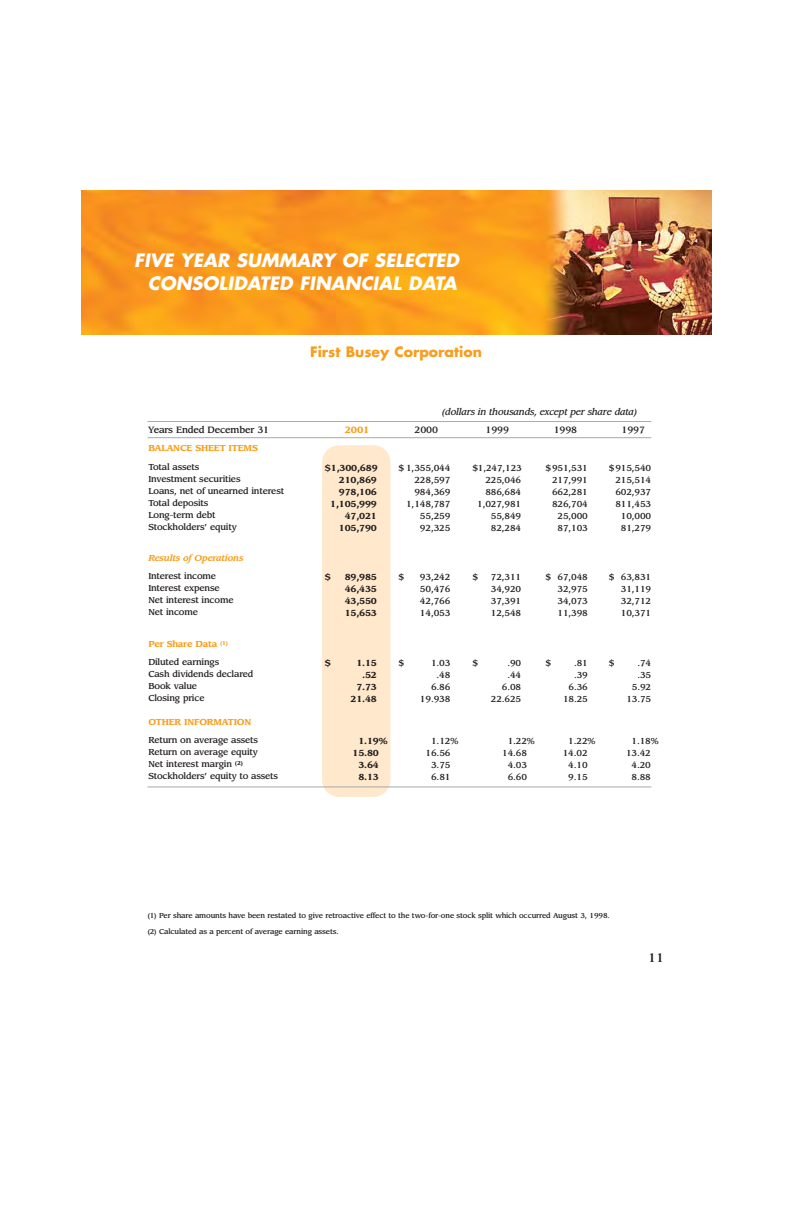
<style>
.page{position:relative;width:792px;height:1224px;background:#fff}
.page>*{position:absolute;margin:0;border:0;box-sizing:border-box;transform-origin:0 0}
.t1{font:italic 700 18px/23.5px "Futura";color:#fff;text-align:right}
.t2{font:700 14px "Futura";color:#f99d1c}
.t3{font:500 12px "Leawood";color:#231f20}
.t4{font:italic 500 9px "Leawood";letter-spacing:-.02em;color:#231f20}
.t5{font:500 9px "Leawood";letter-spacing:-.02em;color:#231f20}
.t6{font:700 9px "Leawood";color:#f99d1c}
.t7{font:500 8.6px/12px "Leawood";letter-spacing:-.02em;color:#231f20;text-align:right}
.t8{font:700 8.6px/12px "Leawood";letter-spacing:-.02em;color:#231f20;text-align:right}
.t9{font:500 8.5px/12px "Leawood";letter-spacing:-.02em;color:#231f20;text-align:right}
.t10{font:700 8.5px "Leawood";letter-spacing:-.02em;color:#f99d1c}
.t11{font:italic 700 8.5px "Leawood";letter-spacing:-.02em;color:#f99d1c}
.t12{font:500 7px "Leawood";letter-spacing:-.02em;color:#231f20}
.s1{font-weight:700;color:#f99d1c}
</style>
<div class="page">
<div style="left:322px;top:445px;width:68px;height:352px;background:#ffe8cb;border-radius:17px"></div>
<img style="left:81px;top:190px;width:631px;height:145px">
<hr style="left:147px;top:421px;width:504px;height:1px;background:#a7a9ac">
<hr style="left:147px;top:437px;width:504px;height:1px;background:#a7a9ac">
<hr style="left:147px;top:786px;width:504px;height:1px;background:#a7a9ac">
<h1 class="t1" style="left:134px;top:250px;width:326px">FIVE YEAR SUMMARY OF SELECTED<br>CONSOLIDATED FINANCIAL DATA</h1>
<h2 class="t2" style="left:310px;top:345px;width:173px">First Busey Corporation</h2>
<p class="t4" style="left:442px;top:408px;width:197px">(dollars in thousands, except per share data)</p>
<p class="t5" style="left:148px;top:425px;width:122px">Years Ended December 31</p>
<p class="t6" style="left:345px;top:425px;width:26px">2001</p>
<p class="t5" style="left:415px;top:425px;width:25px">2000</p>
<p class="t5" style="left:486px;top:425px;width:25px">1999</p>
<p class="t5" style="left:554px;top:425px;width:25px">1998</p>
<p class="t5" style="left:622px;top:425px;width:25px">1997</p>
<p class="t10" style="left:148px;top:445px;width:111px">BALANCE SHEET ITEMS</p>
<p class="t9" style="left:148px;top:462px;width:137px;text-align:left">Total assets<br>Investment securities<br>Loans, net of unearned interest<br>Total deposits<br>Long-term debt<br>Stockholders’ equity</p>
<p class="t11" style="left:148px;top:554px;width:97px">Results of Operations</p>
<p class="t9" style="left:148px;top:571px;width:87px;text-align:left">Interest income<br>Interest expense<br>Net interest income<br>Net income</p>
<p class="t9" style="left:148px;top:635px;width:81px;line-height:18.5px;text-align:left"><span class="s1">Per Share Data</span> <sup>(1)<br></sup>Diluted earnings</p>
<p class="t9" style="left:148px;top:669px;width:107px;text-align:left">Cash dividends declared<br>Book value<br>Closing price</p>
<p class="t10" style="left:148px;top:718px;width:105px">OTHER INFORMATION</p>
<p class="t9" style="left:148px;top:735px;width:131px;text-align:left">Return on average assets<br>Return on average equity<br>Net interest margin <sup>(2)<br></sup>Stockholders’ equity to assets</p>
<p class="t8" style="left:325px;top:463px;width:54px">$1,300,689<br>210,869<br>978,106<br>1,105,999<br>47,021<br>105,790</p>
<p class="t7" style="left:399px;top:463px;width:54px">$ 1,355,044<br>228,597<br>984,369<br>1,148,787<br>55,259<br>92,325</p>
<p class="t9" style="left:472px;top:463px;width:51px">$1,247,123<br>225,046<br>886,684<br>1,027,981<br>55,849<br>82,284</p>
<p class="t9" style="left:545px;top:463px;width:44px">$951,531<br>217,991<br>662,281<br>826,704<br>25,000<br>87,103</p>
<p class="t9" style="left:609px;top:463px;width:44px">$915,540<br>215,514<br>602,937<br>811,453<br>10,000<br>81,279</p>
<p class="t8" style="left:325px;top:572px;width:8px">$</p>
<p class="t8" style="left:345px;top:572px;width:34px;text-align:justify">89,985<br>46,435<br>43,550<br>15,653</p>
<p class="t7" style="left:399px;top:572px;width:7px">$</p>
<p class="t7" style="left:420px;top:572px;width:32px;text-align:justify">93,242<br>50,476<br>42,766<br>14,053</p>
<p class="t9" style="left:472px;top:572px;width:7px">$</p>
<p class="t9" style="left:491px;top:572px;width:32px;text-align:justify">72,311<br>34,920<br>37,391<br>12,548</p>
<p class="t9" style="left:558px;top:572px;width:32px;text-align:justify;text-indent:-12px">$ 67,048<br>32,975<br>34,073<br>11,398</p>
<p class="t9" style="left:621px;top:572px;width:32px;text-align:justify;text-indent:-12px">$ 63,831<br>31,119<br>32,712<br>10,371</p>
<p class="t8" style="left:325px;top:658px;width:8px">$</p>
<p class="t8" style="left:351px;top:658px;width:28px">1.15 .52<br>7.73<br>21.48</p>
<p class="t8" style="left:358px;top:736px;width:31px">1.19%</p>
<p class="t8" style="left:353px;top:748px;width:28px">15.80</p>
<p class="t8" style="left:358px;top:760px;width:22px">3.64</p>
<p class="t8" style="left:358px;top:772px;width:22px">8.13</p>
<p class="t7" style="left:399px;top:658px;width:7px">$</p>
<p class="t7" style="left:420px;top:658px;width:32px">1.03 .48<br>6.86<br>19.938</p>
<p class="t7" style="left:431px;top:736px;width:29px">1.12%</p>
<p class="t7" style="left:426px;top:748px;width:27px">16.56</p>
<p class="t7" style="left:431px;top:760px;width:21px">3.75</p>
<p class="t7" style="left:431px;top:772px;width:21px">6.81</p>
<p class="t9" style="left:472px;top:658px;width:7px">$</p>
<p class="t9" style="left:491px;top:658px;width:32px">.90<br>.44<br>6.08<br>22.625</p>
<p class="t9" style="left:508px;top:736px;width:29px">1.22%</p>
<p class="t9" style="left:502px;top:748px;width:26px">14.68</p>
<p class="t9" style="left:508px;top:760px;width:21px">4.03</p>
<p class="t9" style="left:508px;top:772px;width:21px">6.60</p>
<p class="t9" style="left:545px;top:658px;width:7px">$</p>
<p class="t9" style="left:563px;top:658px;width:26px">.81 .39<br>6.36<br>18.25</p>
<p class="t9" style="left:568px;top:736px;width:29px">1.22%</p>
<p class="t9" style="left:563px;top:748px;width:26px">14.02</p>
<p class="t9" style="left:568px;top:760px;width:21px">4.10</p>
<p class="t9" style="left:568px;top:772px;width:21px">9.15</p>
<p class="t9" style="left:609px;top:658px;width:7px">$</p>
<p class="t9" style="left:626px;top:658px;width:26px">.74 .35<br>5.92<br>13.75</p>
<p class="t9" style="left:632px;top:736px;width:29px">1.18%</p>
<p class="t9" style="left:626px;top:748px;width:26px">13.42</p>
<p class="t9" style="left:632px;top:760px;width:21px">4.20</p>
<p class="t9" style="left:632px;top:772px;width:21px">8.88</p>
<p class="t12" style="left:147px;top:913px;width:464px">(1) Per share amounts have been restated to give retroactive effect to the two-for-one stock split which occurred August 3, 1998.</p>
<p class="t12" style="left:147px;top:928px;width:193px">(2) Calculated as a percent of average earning assets.</p>
<h3 class="t3" style="left:648px;top:952px;width:18px">11</h3>
</div>
